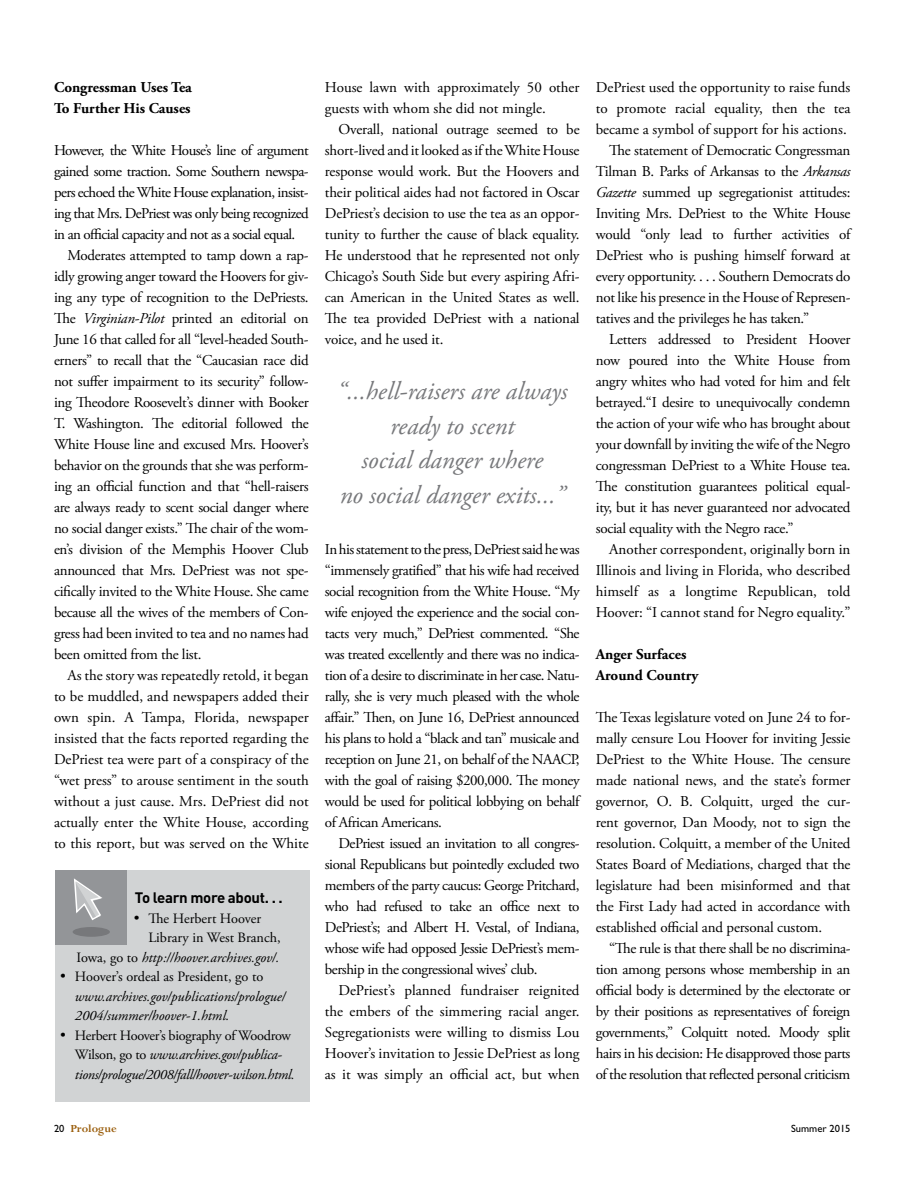
<style>
.page{position:relative;width:918px;height:1188px;background:#fff}
.page>*{position:absolute;margin:0;border:0;box-sizing:border-box;transform-origin:0 0}
.t1{font:italic 25.5px/34.5px "Adobe Garamond Pro";color:#77787b;text-align:center}
.t2{font:15px/21px "Adobe Garamond Pro";letter-spacing:-.02em;color:#000;text-align:justify}
.t3{font:15px/21px "Adobe Garamond Pro";color:#000}
.t4{font:15px "Adobe Garamond Pro";letter-spacing:-.04em;color:#000}
.t5{font:700 15px/21px "Adobe Garamond Pro";color:#000}
.t6{font:700 15px "DIN";letter-spacing:-.02em;color:#000}
.t7{font:italic 14.25px/19.5px "Adobe Garamond Pro";letter-spacing:-.005em;color:#000}
.t8{font:14.25px "Adobe Garamond Pro";letter-spacing:-.005em;color:#000}
.t9{font:700 12px "Perpetua Std";color:#9b5f0e}
.t10{font:10.5px "Gill Sans Std";color:#000}
.s1{font-style:italic}
.s2{font-style:normal}
.s3{font-family:"Gill Sans Std";font-weight:400;font-size:10.5px;color:#000}
</style>
<div class="page">
<div style="left:55px;top:870px;width:255px;height:231px;background:#d1d3d4"></div>
<div style="left:55px;top:870px;width:72px;height:74px;background:#939598"></div>
<div style="left:73px;top:927px;width:37px;height:10px;background:#77787b;border-radius:50%"></div>
<svg style="left:74px;top:878px;width:28px;height:43px"></svg>
<p class="t5" style="left:54px;top:77px;width:139px">Congressman Uses Tea<br>To Further His Causes</p>
<p class="t4" style="left:54px;top:141px;width:256px">However, the White House’s line of argument</p>
<p class="t4" style="left:54px;top:162px;width:256px">gained some traction. Some Southern newspa-</p>
<p class="t4" style="left:54px;top:183px;width:256px">pers echoed the White House explanation, insist-</p>
<p class="t4" style="left:54px;top:204px;width:256px">ing that Mrs. DePriest was only being recognized</p>
<p class="t4" style="left:54px;top:225px;width:243px">in an official capacity and not as a social equal.</p>
<p class="t2" style="left:68px;top:245px;width:243px">Moderates attempted to tamp down a rap-</p>
<p class="t2" style="left:54px;top:266px;width:256px">idly growing anger toward the Hoovers for giv-</p>
<p class="t2" style="left:54px;top:287px;width:256px">ing any type of recognition to the DePriests.</p>
<p class="t2" style="left:54px;top:308px;width:256px">The <span class="s1">Virginian-Pilot</span> printed an editorial on</p>
<p class="t2" style="left:54px;top:329px;width:256px">June 16 that called for all “level-headed South-</p>
<p class="t2" style="left:54px;top:350px;width:256px">erners” to recall that the “Caucasian race did</p>
<p class="t2" style="left:54px;top:371px;width:256px">not suffer impairment to its security” follow-</p>
<p class="t2" style="left:54px;top:392px;width:256px">ing Theodore Roosevelt’s dinner with Booker</p>
<p class="t2" style="left:54px;top:413px;width:256px">T. Washington. The editorial followed the</p>
<p class="t2" style="left:54px;top:434px;width:256px">White House line and excused Mrs. Hoover’s</p>
<p class="t2" style="left:54px;top:455px;width:256px">behavior on the grounds that she was perform-</p>
<p class="t2" style="left:54px;top:476px;width:256px">ing an official function and that “hell-raisers</p>
<p class="t2" style="left:54px;top:497px;width:256px">are always ready to scent social danger where</p>
<p class="t2" style="left:54px;top:518px;width:256px">no social danger exists.” The chair of the wom-</p>
<p class="t2" style="left:54px;top:539px;width:256px">en’s division of the Memphis Hoover Club</p>
<p class="t2" style="left:54px;top:560px;width:256px">announced that Mrs. DePriest was not spe-</p>
<p class="t2" style="left:54px;top:581px;width:256px">cifically invited to the White House. She came</p>
<p class="t2" style="left:54px;top:602px;width:256px">because all the wives of the members of Con-</p>
<p class="t2" style="left:54px;top:623px;width:256px">gress had been invited to tea and no names had</p>
<p class="t2" style="left:54px;top:644px;width:149px">been omitted from the list.</p>
<p class="t3" style="left:68px;top:665px;width:243px">As the story was repeatedly retold, it began</p>
<p class="t3" style="left:54px;top:686px;width:256px">to be muddled, and newspapers added their</p>
<p class="t3" style="left:54px;top:707px;width:256px">own spin. A Tampa, Florida, newspaper</p>
<p class="t3" style="left:54px;top:728px;width:256px">insisted that the facts reported regarding the</p>
<p class="t3" style="left:54px;top:749px;width:256px">DePriest tea were part of a conspiracy of the</p>
<p class="t2" style="left:54px;top:770px;width:256px">“wet press” to arouse sentiment in the south</p>
<p class="t3" style="left:54px;top:791px;width:256px">without a just cause. Mrs. DePriest did not</p>
<p class="t3" style="left:54px;top:812px;width:256px">actually enter the White House, according</p>
<p class="t3" style="left:54px;top:833px;width:256px">to this report, but was served on the White</p>
<p class="t6" style="left:135px;top:888px;width:149px">To learn more about. . .</p>
<p class="t8" style="left:133px;top:910px;width:129px">• The Herbert Hoover</p>
<p class="t8" style="left:148px;top:929px;width:134px">Library in West Branch,</p>
<p class="t7" style="left:76px;top:948px;width:204px"><span class="s2">Iowa, go to</span> http://hoover.archives.gov/.</p>
<p class="t7" style="left:75px;top:967px;width:212px;text-indent:-15px">• <span class="s2">Hoover’s ordeal as President, go to </span>www.archives.gov/publications/prologue/<br>2004/summer/hoover-1.html.</p>
<p class="t7" style="left:75px;top:1026px;width:221px;text-indent:-15px">• <span class="s2">Herbert Hoover’s biography of Woodrow<br>Wilson, go to</span> www.archives.gov/publica&shy;tions/prologue/2008/fall/hoover-wilson.html.</p>
<p class="t3" style="left:325px;top:77px;width:256px">House lawn with approximately 50 other guests with whom she did not mingle.</p>
<p class="t2" style="left:325px;top:119px;width:256px;text-indent:14px">Overall, national outrage seemed to be short-lived and it looked as if the White House response would work. But the Hoovers and their political aides had not factored in Oscar DePriest’s decision to use the tea as an oppor&shy;tunity to further the cause of black equality.<br>He understood that he represented not only Chicago’s South Side but every aspiring Afri&shy;can American in the United States as well.<br>The tea provided DePriest with a national voice, and he used it.</p>
<h1 class="t1" style="left:337px;top:375px;width:232px">“...hell-raisers are always ready to scent<br>social danger where<br>no social danger exits...”</h1>
<p class="t2" style="left:325px;top:539px;width:256px">In his statement to the press, DePriest said he was “immensely gratified” that his wife had received social recognition from the White House. “My wife enjoyed the experience and the social con&shy;tacts very much,” DePriest commented. “She was treated excellently and there was no indica&shy;tion of a desire to discriminate in her case. Natu&shy;rally, she is very much pleased with the whole affair.” Then, on June 16, DePriest announced his plans to hold a “black and tan” musicale and reception on June 21, on behalf of the NAACP, with the goal of raising $200,000. The money would be used for political lobbying on behalf of African Americans.</p>
<p class="t2" style="left:325px;top:833px;width:256px;text-indent:14px">DePriest issued an invitation to all congres&shy;sional Republicans but pointedly excluded two members of the party caucus: George Pritchard, who had refused to take an office next to DePriest’s; and Albert H. Vestal, of Indiana, whose wife had opposed Jessie DePriest’s mem&shy;bership in the congressional wives’ club.</p>
<p class="t2" style="left:325px;top:980px;width:256px;text-indent:14px">DePriest’s planned fundraiser reignited the embers of the simmering racial anger.<br>Segregationists were willing to dismiss Lou Hoover’s invitation to Jessie DePriest as long as it was simply an official act, but when</p>
<p class="t3" style="left:596px;top:77px;width:256px">DePriest used the opportunity to raise funds</p>
<p class="t3" style="left:596px;top:98px;width:256px">to promote racial equality, then the tea</p>
<p class="t3" style="left:596px;top:119px;width:252px">became a symbol of support for his actions.</p>
<p class="t2" style="left:609px;top:140px;width:243px">The statement of Democratic Congressman</p>
<p class="t2" style="left:596px;top:161px;width:256px">Tilman B. Parks of Arkansas to the <span class="s1">Arkansas</span></p>
<p class="t2" style="left:596px;top:182px;width:256px"><span class="s1">Gazette</span> summed up segregationist attitudes:</p>
<p class="t2" style="left:596px;top:203px;width:256px">Inviting Mrs. DePriest to the White House</p>
<p class="t2" style="left:596px;top:224px;width:256px">would “only lead to further activities of</p>
<p class="t2" style="left:596px;top:245px;width:256px">DePriest who is pushing himself forward at</p>
<p class="t2" style="left:596px;top:266px;width:256px">every opportunity. . . . Southern Democrats do</p>
<p class="t2" style="left:596px;top:287px;width:256px">not like his presence in the House of Represen-</p>
<p class="t2" style="left:596px;top:308px;width:215px">tatives and the privileges he has taken.”</p>
<p class="t2" style="left:609px;top:329px;width:243px">Letters addressed to President Hoover</p>
<p class="t2" style="left:596px;top:350px;width:256px">now poured into the White House from</p>
<p class="t2" style="left:596px;top:371px;width:256px">angry whites who had voted for him and felt</p>
<p class="t2" style="left:596px;top:392px;width:256px">betrayed.“I desire to unequivocally condemn</p>
<p class="t2" style="left:596px;top:413px;width:256px">the action of your wife who has brought about</p>
<p class="t2" style="left:596px;top:434px;width:256px">your downfall by inviting the wife of the Negro</p>
<p class="t2" style="left:596px;top:455px;width:256px">congressman DePriest to a White House tea.</p>
<p class="t2" style="left:596px;top:476px;width:256px">The constitution guarantees political equal-</p>
<p class="t2" style="left:596px;top:497px;width:256px">ity, but it has never guaranteed nor advocated</p>
<p class="t2" style="left:596px;top:518px;width:199px">social equality with the Negro race.”</p>
<p class="t3" style="left:609px;top:539px;width:243px">Another correspondent, originally born in</p>
<p class="t3" style="left:596px;top:560px;width:256px">Illinois and living in Florida, who described</p>
<p class="t3" style="left:596px;top:581px;width:256px">himself as a longtime Republican, told</p>
<p class="t3" style="left:596px;top:602px;width:256px">Hoover: “I cannot stand for Negro equality.”</p>
<p class="t5" style="left:596px;top:644px;width:104px">Anger Surfaces<br>Around Country</p>
<p class="t2" style="left:596px;top:707px;width:256px">The Texas legislature voted on June 24 to for&shy;mally censure Lou Hoover for inviting Jessie DePriest to the White House. The censure made national news, and the state’s former governor, O. B. Colquitt, urged the cur&shy;rent governor, Dan Moody, not to sign the resolution. Colquitt, a member of the United States Board of Mediations, charged that the legislature had been misinformed and that the First Lady had acted in accordance with established official and personal custom.</p>
<p class="t2" style="left:596px;top:938px;width:256px;text-indent:14px">“The rule is that there shall be no discrimina&shy;tion among persons whose membership in an official body is determined by the electorate or by their positions as representatives of foreign governments,” Colquitt noted. Moody split hairs in his decision: He disapproved those parts of the resolution that reflected personal criticism</p>
<p class="t9" style="left:54px;top:1123px;width:64px"><span class="s3">20</span> Prologue</p>
<p class="t10" style="left:791px;top:1122px;width:61px">Summer 2015</p>
</div>
